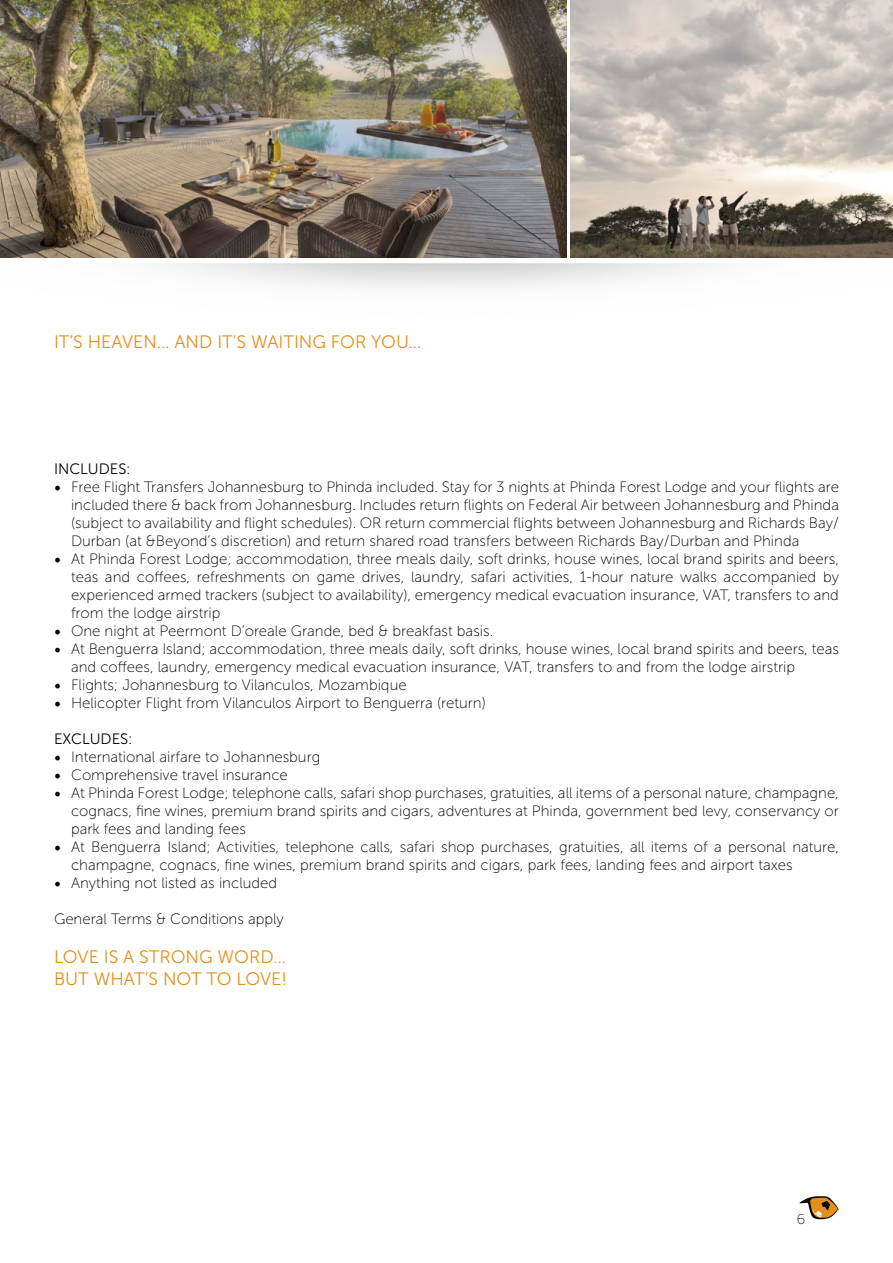
<style>
.page{position:relative;width:893px;height:1263px;background:#fff}
.page>*{position:absolute;margin:0;border:0;box-sizing:border-box;transform-origin:0 0}
.t1{font:18px "Museo Sans 300";color:#e58e1a}
.t2{font:15px/18px "Museo Sans 100";color:#000;text-align:justify}
.t3{font:15px "Museo Sans 300";color:#000}
.t4{font:15px "Titillium Maps 26 L 1 wt";color:#000}
.s1{font-family:"Minion Pro";font-size:18px}
</style>
<div class="page">
<img style="left:163px;top:253px;width:554px;height:35px">
<img style="left:0;top:0;width:566px;height:258px">
<img style="left:571px;top:0;width:322px;height:258px">
<svg style="left:799px;top:1196px;width:40px;height:24px"></svg>
<p class="t1" style="left:54px;top:332px;width:235px">IT’S H EAVEN … AND IT’S WAITING</p>
<p class="t1" style="left:331px;top:332px;width:92px">FOR YOU …</p>
<p class="t3" style="left:54px;top:460px;width:78px">INCLUDES:</p>
<p class="t2" style="left:71px;top:478px;width:770px;text-indent:-17px"><span class="s1">•</span> Free Flight Transfers Johannesburg to Phinda included. Stay for 3 nights at Phinda Forest Lodge and your flights are included there &amp; back from Johannesburg. Includes return flights on Federal Air between Johannesburg and Phinda (subject to availability and flight schedules). OR return commercial flights between Johannesburg and Richards Bay/ Durban (at &amp;Beyond’s discretion) and return shared road transfers between Richards Bay/Durban and Phinda</p>
<p class="t2" style="left:71px;top:550px;width:769px;text-indent:-17px"><span class="s1">•</span> At Phinda Forest Lodge; accommodation, three meals daily, soft drinks, house wines, local brand spirits and beers, teas and coffees, refreshments on game drives, laundry, safari activities, 1-hour nature walks accompanied by experienced armed trackers (subject to availability), emergency medical evacuation insurance, VAT, transfers to and from the lodge airstrip</p>
<p class="t2" style="left:54px;top:622px;width:441px"><span class="s1">•</span> One night at Peermont D’oreale Grande, bed &amp; breakfast basis.</p>
<p class="t2" style="left:71px;top:640px;width:769px;text-indent:-17px"><span class="s1">•</span> At Benguerra Island; accommodation, three meals daily, soft drinks, house wines, local brand spirits and beers, teas and coffees, laundry, emergency medical evacuation insurance, VAT, transfers to and from the lodge airstrip</p>
<p class="t2" style="left:54px;top:676px;width:354px"><span class="s1">•</span> Flights; Johannesburg to Vilanculos, Mozambique</p>
<p class="t2" style="left:54px;top:694px;width:433px"><span class="s1">•</span> Helicopter Flight from Vilanculos Airport to Benguerra (return)</p>
<p class="t3" style="left:54px;top:730px;width:80px">EXCLUD ES:</p>
<p class="t2" style="left:54px;top:748px;width:268px"><span class="s1">•</span> International airfare to Johannesburg</p>
<p class="t2" style="left:54px;top:766px;width:235px"><span class="s1">•</span> Comprehensive travel insurance</p>
<p class="t2" style="left:71px;top:784px;width:769px;text-indent:-17px"><span class="s1">•</span> At Phinda Forest Lodge; telephone calls, safari shop purchases, gratuities, all items of a personal nature, champagne, cognacs, fine wines, premium brand spirits and cigars, adventures at Phinda, government bed levy, conservancy or park fees and landing fees</p>
<p class="t2" style="left:71px;top:838px;width:769px;text-indent:-17px"><span class="s1">•</span> At Benguerra Island; Activities, telephone calls, safari shop purchases, gratuities, all items of a personal nature, champagne, cognacs, fine wines, premium brand spirits and cigars, park fees, landing fees and airport taxes</p>
<p class="t2" style="left:54px;top:874px;width:225px"><span class="s1">•</span> Anything not listed as included</p>
<p class="t2" style="left:54px;top:910px;width:231px">General Terms &amp; Conditions apply</p>
<p class="t1" style="left:54px;top:947px;width:99px">LOVE IS A STRONG</p>
<p class="t1" style="left:218px;top:947px;width:15px">WORD</p>
<p class="t1" style="left:273px;top:947px;width:14px">…</p>
<p class="t1" style="left:54px;top:969px;width:123px">BUT WHAT’S NOT</p>
<p class="t1" style="left:207px;top:969px;width:82px">TO LOVE!</p>
<p class="t4" style="left:797px;top:1208px;width:9px">6</p>
</div>
